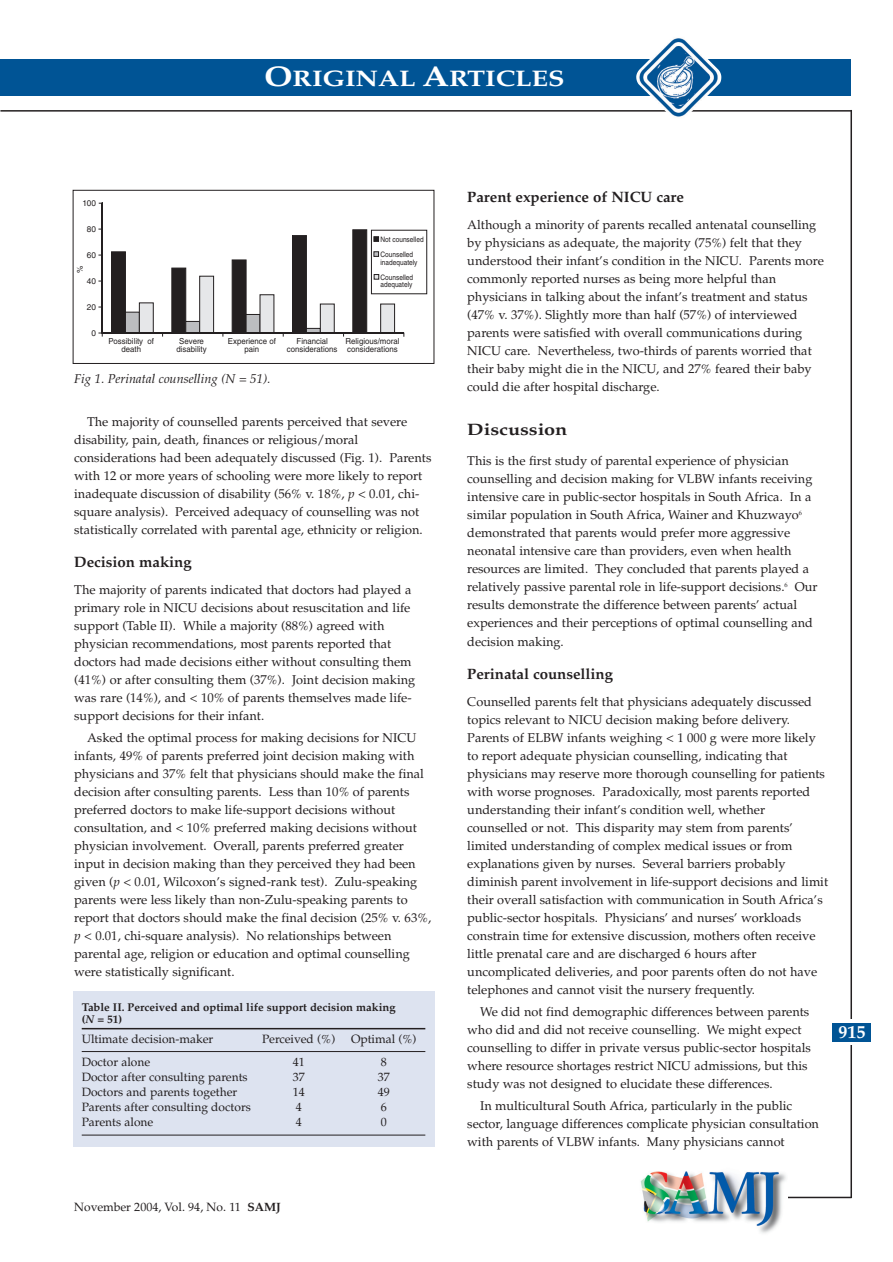
<style>
.page{position:relative;width:893px;height:1262px;background:#fff}
.page>*{position:absolute;margin:0;border:0;box-sizing:border-box;transform-origin:0 0}
.t1{font:700 22.5px "Palatino";color:#fff;scale:1.2 1}
.t2{font:700 18px "Palatino";color:#fff}
.t3{font:700 16.5px "Palatino";color:#231f20;scale:1.2 1}
.t4{font:700 15px "Palatino";color:#231f20}
.t5{font:12.75px/18px "Palatino";color:#231f20}
.t6{font:italic 12.75px "Palatino";color:#231f20}
.t7{font:12px "Palatino";color:#231f20}
.t8{font:700 11.25px/12px "Palatino";color:#231f20}
.t9{font:8.25px/8.2px "Helvetica";color:#231f20;text-align:center;scale:.95 1}
.t10{font:8.25px "Helvetica";color:#231f20}
.t11{font:7.5px/15px "Helvetica";color:#231f20;scale:.87 1}
.s1{font-size:28.5px}
.s2{font-style:italic}
.s3{font-weight:700}
</style>
<div class="page">
<hr style="left:850px;top:110px;width:2px;height:1088px;background:#231f20">
<div style="left:836px;top:1019px;width:28px;height:26px;background:#fff"></div>
<hr style="left:788px;top:1196px;width:63px;height:2px;background:#231f20">
<div style="left:0;top:59px;width:851px;height:36px;background:#005495"></div>
<hr style="left:0;top:110px;width:851px;height:2px;background:#231f20">
<img style="left:636px;top:38px;width:85px;height:79px">
<img style="left:640px;top:1171px;width:146px;height:62px">
<div style="left:832px;top:1023px;width:39px;height:19px;background:#005495"></div>
<svg style="left:98px;top:202px;width:329px;height:135px"></svg>
<div style="left:73px;top:190px;width:361px;height:174px;border:1px solid #231f20"></div>
<div style="left:73px;top:991px;width:361px;height:156px;background:#dde3f0"></div>
<hr style="left:82px;top:1028px;width:343px;height:1px;background:#231f20">
<hr style="left:82px;top:1051px;width:343px;height:1px;background:#231f20">
<hr style="left:82px;top:1134px;width:343px;height:1px;background:#231f20">
<h1 class="t1" style="left:264px;top:69px;width:252px"><span class="s1">O</span>RIGINAL <span class="s1">A</span>RTICLES</h1>
<p class="t10" style="left:82px;top:200px;width:15px">100</p>
<p class="t10" style="left:87px;top:226px;width:11px">80</p>
<p class="t10" style="left:87px;top:252px;width:11px">60</p>
<p class="t10" style="left:87px;top:278px;width:11px">40</p>
<p class="t10" style="left:87px;top:304px;width:11px">20</p>
<p class="t10" style="left:91px;top:330px;width:6px">0</p>
<p class="t10" style="left:77px;top:273px;width:9px;rotate:-90deg">%</p>
<p class="t11" style="left:380px;top:233px;width:51px">Not counselled<br>Counselled</p>
<p class="t11" style="left:380px;top:255px;width:44px">inadequately<br>Counselled</p>
<p class="t11" style="left:380px;top:278px;width:38px">adequately</p>
<p class="t9" style="left:108px;top:338px;width:50px">Possibility of death</p>
<p class="t9" style="left:176px;top:338px;width:33px">Severe disability</p>
<p class="t9" style="left:228px;top:338px;width:52px">Experience of pain</p>
<p class="t9" style="left:287px;top:338px;width:55px">Financial considerations</p>
<p class="t9" style="left:345px;top:338px;width:58px;text-align:left">Religious/moral considerations</p>
<p class="t6" style="left:74px;top:373px;width:198px">Fig 1. Perinatal counselling (N = 51).</p>
<p class="t5" style="left:74px;top:414px;width:358px;text-indent:13px">The majority of counselled parents perceived that severe disability, pain, death, finances or religious/moral considerations had been adequately discussed (Fig. 1). Parents with 12 or more years of schooling were more likely to report inadequate discussion of disability (56% v. 18%, <span class="s2">p</span> &lt; 0.01, chi&shy;square analysis). Perceived adequacy of counselling was not statistically correlated with parental age, ethnicity or religion.</p>
<p class="t4" style="left:74px;top:556px;width:119px">Decision making</p>
<p class="t5" style="left:74px;top:582px;width:342px">The majority of parents indicated that doctors had played a primary role in NICU decisions about resuscitation and life support (Table II). While a majority (88%) agreed with physician recommendations, most parents reported that doctors had made decisions either without consulting them (41%) or after consulting them (37%). Joint decision making was rare (14%), and &lt; 10% of parents themselves made life&shy;support decisions for their infant.</p>
<p class="t5" style="left:74px;top:730px;width:358px;text-indent:13px">Asked the optimal process for making decisions for NICU infants, 49% of parents preferred joint decision making with physicians and 37% felt that physicians should make the final decision after consulting parents. Less than 10% of parents preferred doctors to make life-support decisions without consultation, and &lt; 10% preferred making decisions without physician involvement. Overall, parents preferred greater input in decision making than they perceived they had been given (<span class="s2">p</span> &lt; 0.01, Wilcoxon’s signed-rank test). Zulu-speaking parents were less likely than non-Zulu-speaking parents to report that doctors should make the final decision (25% v. 63%, <span class="s2">p</span> &lt; 0.01, chi-square analysis). No relationships between parental age, religion or education and optimal counselling were statistically significant.</p>
<p class="t8" style="left:82px;top:1002px;width:315px">Table II. Perceived and optimal life support decision making (<span class="s2">N</span> = 51)</p>
<p class="t7" style="left:82px;top:1033px;width:133px">Ultimate decision-maker</p>
<p class="t7" style="left:262px;top:1033px;width:75px">Perceived (%)</p>
<p class="t7" style="left:351px;top:1033px;width:67px">Optimal (%)</p>
<p class="t7" style="left:82px;top:1057px;width:70px">Doctor alone</p>
<p class="t7" style="left:293px;top:1057px;width:13px">41</p>
<p class="t7" style="left:381px;top:1057px;width:7px">8</p>
<p class="t7" style="left:82px;top:1072px;width:167px">Doctor after consulting parents</p>
<p class="t7" style="left:293px;top:1072px;width:13px">37</p>
<p class="t7" style="left:378px;top:1072px;width:13px">37</p>
<p class="t7" style="left:82px;top:1087px;width:157px">Doctors and parents together</p>
<p class="t7" style="left:293px;top:1087px;width:13px">14</p>
<p class="t7" style="left:378px;top:1087px;width:13px">49</p>
<p class="t7" style="left:82px;top:1102px;width:171px">Parents after consulting doctors</p>
<p class="t7" style="left:296px;top:1102px;width:7px">4</p>
<p class="t7" style="left:381px;top:1102px;width:8px">6</p>
<p class="t7" style="left:82px;top:1117px;width:73px">Parents alone</p>
<p class="t7" style="left:296px;top:1117px;width:7px">4</p>
<p class="t7" style="left:381px;top:1117px;width:7px">0</p>
<p class="t7" style="left:74px;top:1202px;width:208px">November 2004, Vol. 94, No. 11 <span class="s3">SAMJ</span></p>
<p class="t4" style="left:467px;top:191px;width:218px">Parent experience of NICU care</p>
<p class="t5" style="left:467px;top:217px;width:358px">Although a minority of parents recalled antenatal counselling by physicians as adequate, the majority (75%) felt that they understood their infant’s condition in the NICU. Parents more commonly reported nurses as being more helpful than physicians in talking about the infant’s treatment and status (47% v. 37%). Slightly more than half (57%) of interviewed parents were satisfied with overall communications during NICU care. Nevertheless, two-thirds of parents worried that their baby might die in the NICU, and 27% feared their baby could die after hospital discharge.</p>
<p class="t3" style="left:467px;top:423px;width:85px">Discussion</p>
<p class="t5" style="left:467px;top:453px;width:351px">This is the first study of parental experience of physician counselling and decision making for VLBW infants receiving intensive care in public-sector hospitals in South Africa. In a similar population in South Africa, Wainer and Khuzwayo<sup>6 </sup>demonstrated that parents would prefer more aggressive neonatal intensive care than providers, even when health resources are limited. They concluded that parents played a relatively passive parental role in life-support decisions.<sup>6</sup> Our results demonstrate the difference between parents’ actual experiences and their perceptions of optimal counselling and decision making.</p>
<p class="t4" style="left:467px;top:668px;width:147px">Perinatal counselling</p>
<p class="t5" style="left:467px;top:694px;width:362px">Counselled parents felt that physicians adequately discussed topics relevant to NICU decision making before delivery.<br>Parents of ELBW infants weighing &lt; 1 000 g were more likely to report adequate physician counselling, indicating that physicians may reserve more thorough counselling for patients with worse prognoses. Paradoxically, most parents reported understanding their infant’s condition well, whether counselled or not. This disparity may stem from parents’ limited understanding of complex medical issues or from explanations given by nurses. Several barriers probably diminish parent involvement in life-support decisions and limit their overall satisfaction with communication in South Africa’s public-sector hospitals. Physicians’ and nurses’ workloads constrain time for extensive discussion, mothers often receive little prenatal care and are discharged 6 hours after uncomplicated deliveries, and poor parents often do not have telephones and cannot visit the nursery frequently.</p>
<p class="t5" style="left:467px;top:1004px;width:345px;text-indent:13px">We did not find demographic differences between parents who did and did not receive counselling. We might expect counselling to differ in private versus public-sector hospitals where resource shortages restrict NICU admissions, but this study was not designed to elucidate these differences.</p>
<p class="t5" style="left:467px;top:1098px;width:353px;text-indent:13px">In multicultural South Africa, particularly in the public sector, language differences complicate physician consultation with parents of VLBW infants. Many physicians cannot</p>
<h2 class="t2" style="left:838px;top:1025px;width:28px">915</h2>
</div>
